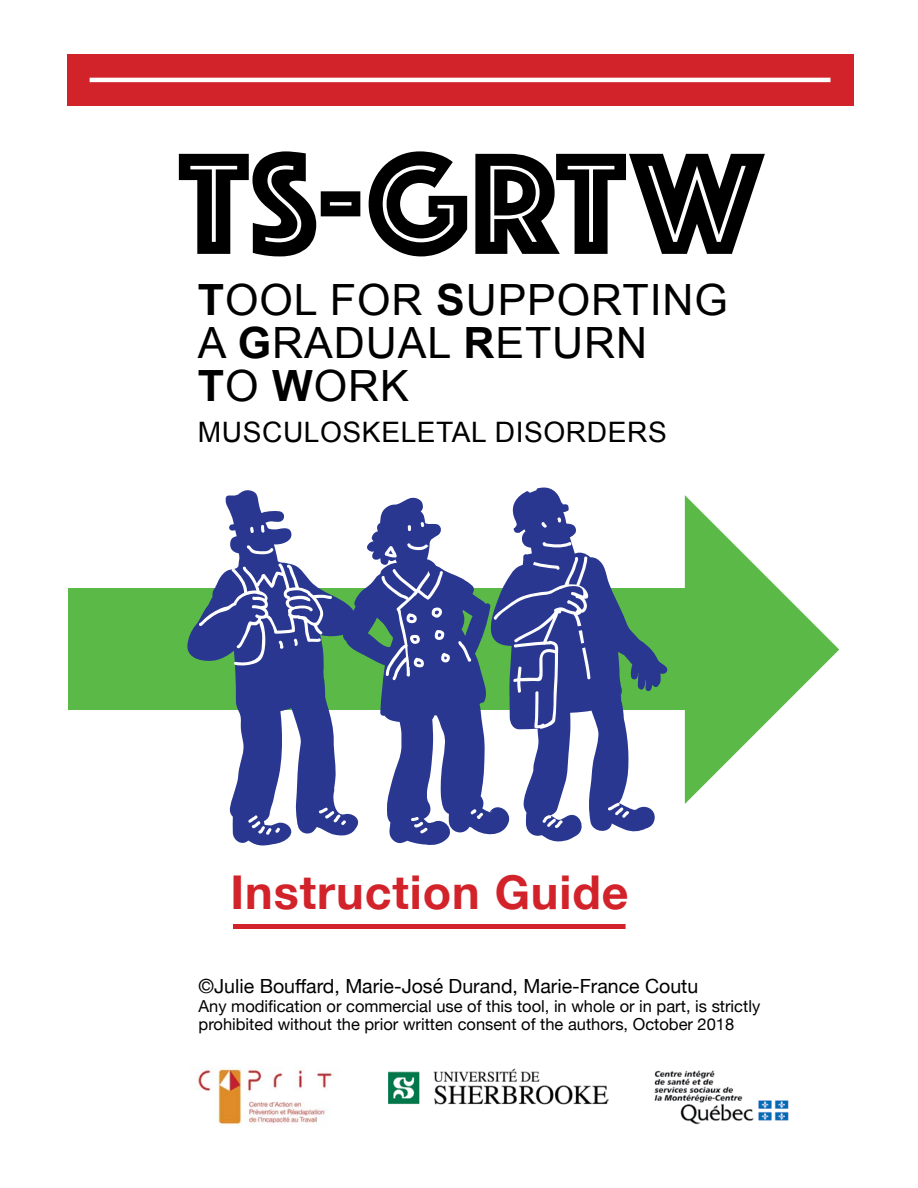
<style>
.page{position:relative;width:918px;height:1188px;background:#fff}
.page>*{position:absolute;margin:0;border:0;box-sizing:border-box;transform-origin:0 0}
.t1{font:150px "Phosphate Inline";letter-spacing:.005em;color:#000}
.t2{font:700 46.65px "Helvetica Neue";letter-spacing:.02em;color:#d2232a}
.t3{font:43.05px/43px "Arial";letter-spacing:.02em;color:#000}
.t4{font:28.2px "Arial";letter-spacing:.02em;color:#000}
.t5{font:19.5px "Helvetica Neue";color:#000}
.t6{font:16.5px/18px "Helvetica Neue";color:#000}
.s1{font-weight:700}
</style>
<div class="page">
<div style="left:68px;top:589px;width:643px;height:121px;background:#5bba47"></div>
<svg style="left:685px;top:495px;width:154px;height:309px;fill:#5bba47"></svg>
<svg style="left:517px;top:562px;width:145px;height:279px"></svg>
<svg style="left:607px;top:802px;width:23px;height:16px"></svg>
<svg style="left:542px;top:815px;width:22px;height:13px"></svg>
<svg style="left:361px;top:497px;width:149px;height:348px"></svg>
<svg style="left:458px;top:641px;width:13px;height:21px"></svg>
<svg style="left:411px;top:816px;width:18px;height:18px"></svg>
<svg style="left:470px;top:809px;width:13px;height:10px"></svg>
<svg style="left:187px;top:490px;width:174px;height:356px"></svg>
<svg style="left:246px;top:545px;width:28px;height:10px"></svg>
<svg style="left:250px;top:527px;width:4px;height:7px"></svg>
<svg style="left:261px;top:525px;width:4px;height:8px"></svg>
<svg style="left:248px;top:814px;width:33px;height:21px"></svg>
<svg style="left:318px;top:807px;width:28px;height:18px"></svg>
<svg style="left:630px;top:654px;width:38px;height:38px"></svg>
<svg style="left:198px;top:563px;width:135px;height:103px"></svg>
<svg style="left:371px;top:505px;width:79px;height:176px"></svg>
<svg style="left:493px;top:487px;width:108px;height:242px"></svg>
<div style="left:67px;top:54px;width:787px;height:52px;background:#d2232a"></div>
<img style="left:197px;top:1068px;width:137px;height:57px">
<img style="left:388px;top:1069px;width:221px;height:36px">
<img style="left:654px;top:1070px;width:135px;height:55px">
<hr style="left:90px;top:78px;width:741px;height:4px;background:#fff">
<div style="left:233px;top:924px;width:393px;height:5px;background:#d2232a"></div>
<h1 class="t1" style="left:179px;top:97px;width:585px">TS-GRTW</h1>
<h3 class="t3" style="left:198px;top:279px;width:532px"><span class="s1">T</span>OOL FOR <span class="s1">S</span>UPPORTING<br>A <span class="s1">G</span>RADUAL <span class="s1">R</span>ETURN<br><span class="s1">t</span>O <span class="s1">W</span>ORK</h3>
<h3 class="t4" style="left:198px;top:413px;width:470px">MUSCULOSKELETAL DISORDERS</h3>
<h2 class="t2" style="left:231px;top:856px;width:400px">Instruction Guide</h2>
<p class="t5" style="left:199px;top:972px;width:501px">©Julie Bouffard, Marie-José Durand, Marie-France Coutu</p>
<p class="t6" style="left:199px;top:998px;width:563px">Any modification or commercial use of this tool, in whole or in part, is strictly prohibited without the prior written consent of the authors, October 2018</p>
</div>
